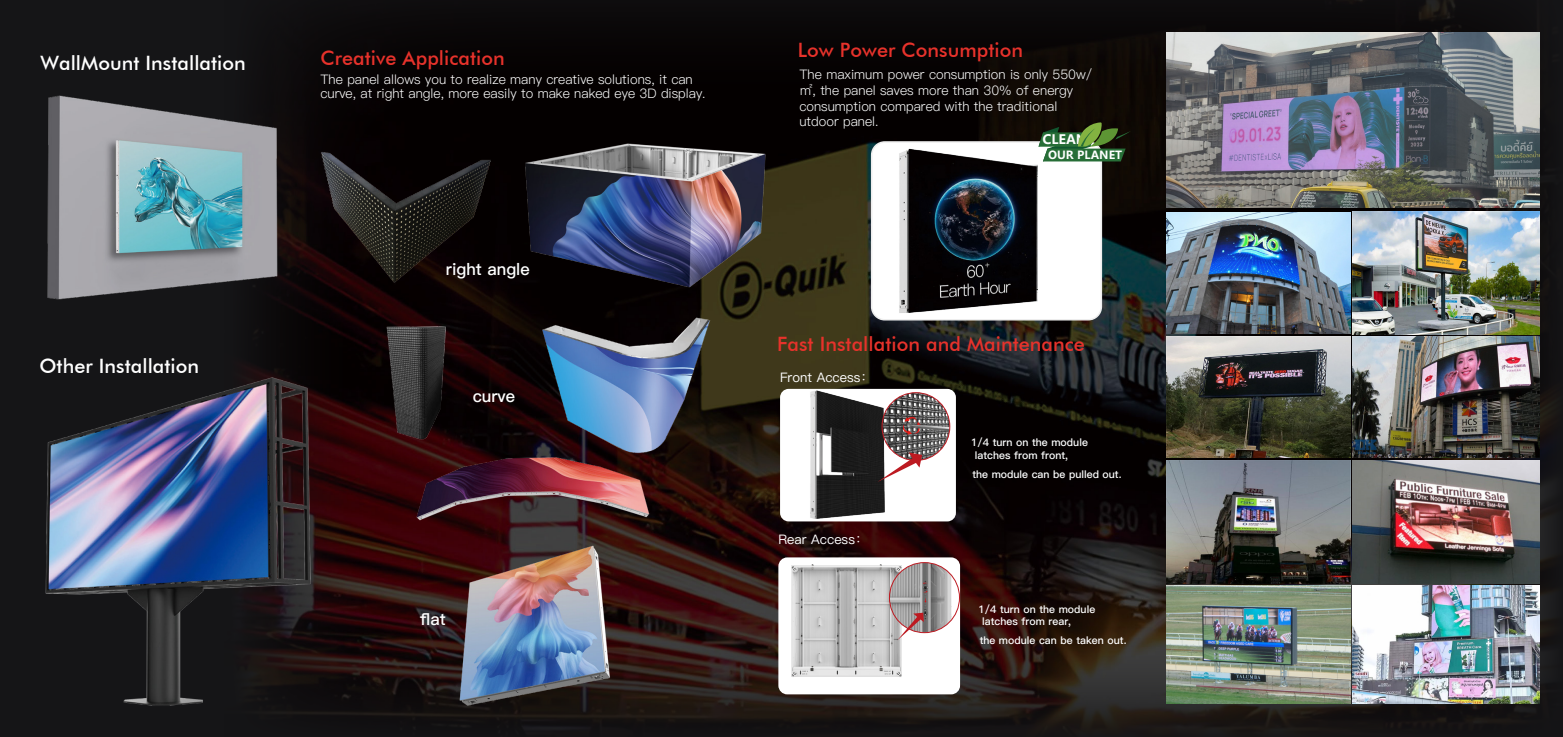
<style>
.page{position:relative;width:1563px;height:737px;background:#151517}
.page>*{position:absolute;margin:0;border:0;box-sizing:border-box;transform-origin:0 0}
.t1{font:500 19.78px "Futura BT";letter-spacing:.005em;color:#e7322b}
.t2{font:500 19.78px "Futura BT";letter-spacing:.005em;color:#fff}
.t3{font:16.54px "Ping Fang SC Bold";color:#fff}
.t4{font:13.12px/15.8px "Ping Fang SC Regular";color:#fff}
.t5{font:13.12px "Ping Fang SC Medium";letter-spacing:.005em;color:#fff}
.t6{font:700 13.04px "Microsoft Ya Hei UI";color:#fff}
.t7{font:700 11.2px "Microsoft Ya Hei UI";color:#fff}
.t8{font:10.5px/12.6px "Ping Fang SC Bold";letter-spacing:.005em;color:#fff}
</style>
<div class="page">
<img style="left:251px;top:0;width:1300px;height:728px">
<img style="left:47px;top:74px;width:239px;height:242px">
<img style="left:45px;top:374px;width:302px;height:334px">
<img style="left:455px;top:541px;width:157px;height:167px">
<img style="left:542px;top:315px;width:168px;height:138px">
<img style="left:380px;top:325px;width:74px;height:114px">
<img style="left:523px;top:140px;width:245px;height:150px">
<img style="left:319px;top:147px;width:171px;height:138px">
<img style="left:412px;top:451px;width:240px;height:70px">
<div style="left:780px;top:389px;width:176px;height:132px;background:#fff;border-radius:9px"></div>
<img style="left:810px;top:390px;width:82px;height:129px">
<div style="left:778px;top:557px;width:182px;height:137px;background:#fff;border-radius:9px"></div>
<img style="left:882px;top:392px;width:68px;height:68px;border-radius:34px">
<div style="left:882px;top:392px;width:68px;height:68px;border:1px solid #bd1a21;border-radius:50%"></div>
<svg style="left:877px;top:452px;width:45px;height:30px"></svg>
<div style="left:871px;top:142px;width:230px;height:178px;background:#fff;border-radius:13px"></div>
<div style="left:871px;top:141px;width:231px;height:179px;border:1px solid #eee;border-radius:13px"></div>
<img style="left:791px;top:564px;width:116px;height:113px">
<svg style="left:1038px;top:122px;width:93px;height:39px;background:#335a2e"></svg>
<img style="left:889px;top:148px;width:148px;height:173px">
<img style="left:1166px;top:212px;width:184px;height:121px">
<img style="left:1353px;top:211px;width:186px;height:123px">
<img style="left:1166px;top:336px;width:184px;height:121px">
<img style="left:1353px;top:337px;width:186px;height:120px">
<img style="left:1166px;top:460px;width:184px;height:123px">
<img style="left:1353px;top:461px;width:186px;height:122px">
<img style="left:1166px;top:585px;width:184px;height:118px">
<img style="left:1166px;top:32px;width:373px;height:175px">
<img style="left:1353px;top:585px;width:186px;height:118px">
<img style="left:889px;top:562px;width:70px;height:70px;border-radius:35px">
<div style="left:889px;top:562px;width:70px;height:71px;border:1px solid #bd1a21;border-radius:50%"></div>
<svg style="left:897px;top:612px;width:27px;height:28px"></svg>
<h1 class="t2" style="left:40px;top:51px;width:207px">WallMount Installation</h1>
<h1 class="t2" style="left:39px;top:354px;width:161px">Other Installation</h1>
<h1 class="t1" style="left:320px;top:46px;width:186px">Creative Application</h1>
<p class="t4" style="left:320px;top:71px;width:387px;line-height:14.9px">The panel allows you to realize many creative solutions, it can curve, at right angle, more easily to make naked eye 3D display.</p>
<p class="t3" style="left:446px;top:259px;width:85px">right angle</p>
<p class="t3" style="left:473px;top:386px;width:44px">curve</p>
<p class="t3" style="left:420px;top:609px;width:27px">flat</p>
<h1 class="t1" style="left:798px;top:38px;width:227px">Low Power Consumption</h1>
<p class="t4" style="left:799px;top:67px;width:294px">The maximum power consumption is only 550w/㎡, the panel saves more than 30% of energy consumption compared with the traditional utdoor panel.</p>
<p class="t6" style="left:1042px;top:130px;width:46px">CLEAN</p>
<p class="t7" style="left:1048px;top:147px;width:76px">OUR PLANET</p>
<h1 class="t1" style="left:777px;top:332px;width:309px">Fast Installation and Maintenance</h1>
<p class="t5" style="left:780px;top:370px;width:95px">Front Access：</p>
<p class="t5" style="left:778px;top:531px;width:91px">Rear Access：</p>
<p class="t8" style="left:975px;top:436px;width:115px;text-indent:-4px">1/4 turn on the module latches from front,</p>
<p class="t8" style="left:972px;top:468px;width:151px">the module can be pulled out.</p>
<p class="t8" style="left:982px;top:603px;width:115px;text-indent:-4px">1/4 turn on the module latches from rear,</p>
<p class="t8" style="left:979px;top:634px;width:148px">the module can be taken out.</p>
</div>
